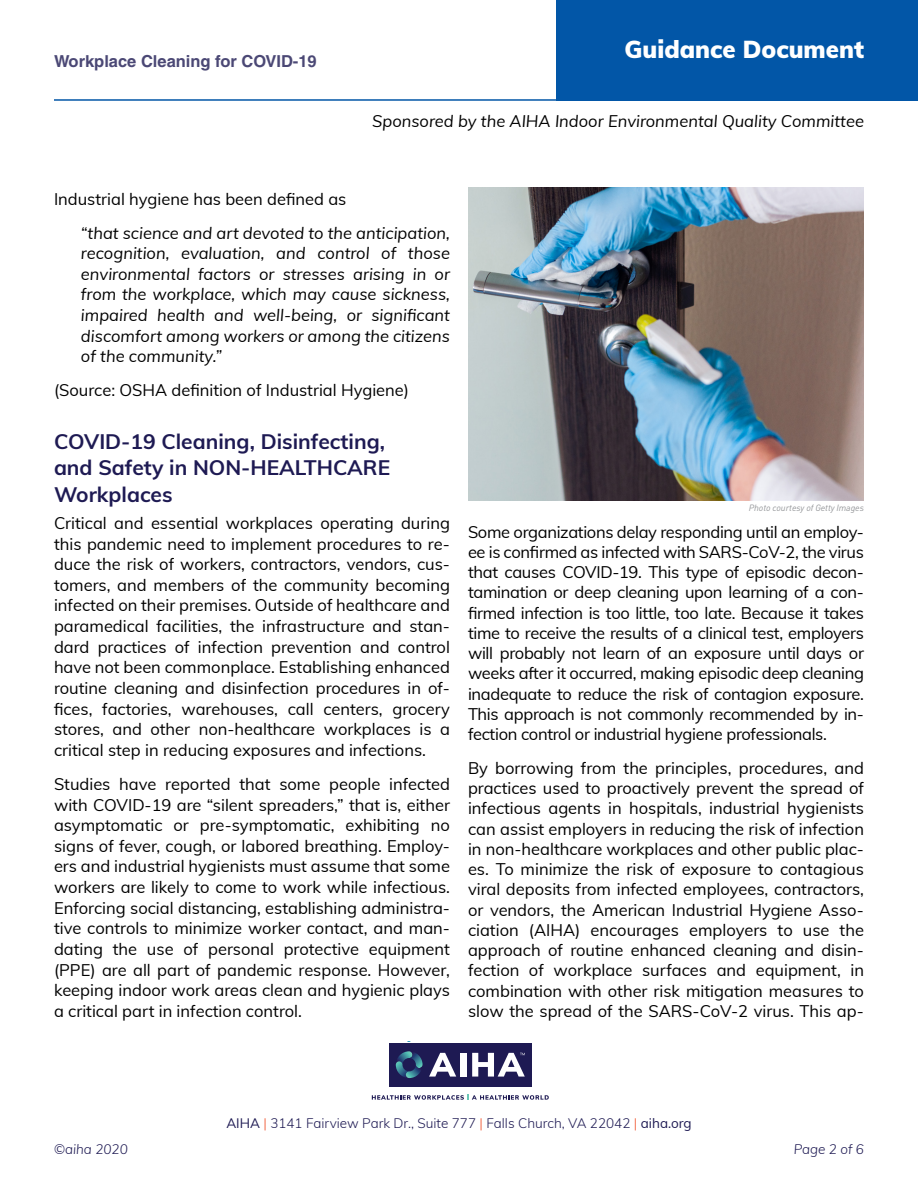
<style>
.page{position:relative;width:918px;height:1188px;background:#fff}
.page>*{position:absolute;margin:0;border:0;box-sizing:border-box;transform-origin:0 0}
.t1{font:900 24px "Muli";color:#fff}
.t2{font:700 21px/26px "Muli";color:#1e1a53}
.t3{font:16.5px/20.7px "Muli";color:#000;text-align:justify}
.t4{font:italic 16.5px/20.7px "Muli";color:#000;text-align:justify}
.t5{font:700 16.5px "Helvetica";color:#4b4875}
.t6{font:300 13.5px "Muli";color:#1e1a53}
.t7{font:italic 300 13.5px "Muli";color:#1e1a53}
.t8{font:italic 9px "DINOT";letter-spacing:-.01em;color:#939598}
.s1{font-weight:400}
.s2{color:#f0512a}
</style>
<div class="page">
<hr style="left:54px;top:99px;width:537px;height:2px;background:#0256a7">
<div style="left:556px;top:0;width:362px;height:101px;background:#0256a7"></div>
<svg style="left:372px;top:1041px;width:177px;height:59px"></svg>
<img style="left:468px;top:188px;width:396px;height:313px">
<p class="t5" style="left:54px;top:51px;width:264px">Workplace Cleaning for COVID-19</p>
<h1 class="t1" style="left:625px;top:31px;width:241px">Guidance Document</h1>
<p class="t4" style="left:372px;top:110px;width:493px">Sponsored by the AIHA Indoor Environmental Quality Committee</p>
<p class="t3" style="left:54px;top:187px;width:294px">Industrial hygiene has been defined as</p>
<p class="t4" style="left:81px;top:222px;width:371px">“that science and art devoted to the anticipation, recognition, evaluation, and control of those environmental factors or stresses arising in or from the workplace, which may cause sickness, impaired health and well-being, or significant discomfort among workers or among the citizens of the community.”</p>
<p class="t3" style="left:54px;top:379px;width:357px">(Source: OSHA definition of Industrial Hygiene)</p>
<p class="t2" style="left:54px;top:428px;width:338px">COVID-19 Cleaning, Disinfecting, and Safety in NON-HEALTHCARE<br>Workplaces</p>
<p class="t3" style="left:54px;top:512px;width:398px">Critical and essential workplaces operating during this pandemic need to implement procedures to re&shy;duce the risk of workers, contractors, vendors, cus&shy;tomers, and members of the community becoming infected on their premises. Outside of healthcare and paramedical facilities, the infrastructure and stan&shy;dard practices of infection prevention and control have not been commonplace. Establishing enhanced routine cleaning and disinfection procedures in of&shy;fices, factories, warehouses, call centers, grocery stores, and other non-healthcare workplaces is a critical step in reducing exposures and infections.</p>
<p class="t3" style="left:54px;top:773px;width:398px">Studies have reported that some people infected with COVID-19 are “silent spreaders,” that is, either asymptomatic or pre-symptomatic, exhibiting no signs of fever, cough, or labored breathing. Employ&shy;ers and industrial hygienists must assume that some workers are likely to come to work while infectious.<br>Enforcing social distancing, establishing administra&shy;tive controls to minimize worker contact, and man&shy;dating the use of personal protective equipment (PPE) are all part of pandemic response. However, keeping indoor work areas clean and hygienic plays a critical part in infection control.</p>
<p class="t8" style="left:749px;top:502px;width:117px">Photo courtesy of Getty Images</p>
<p class="t3" style="left:468px;top:521px;width:398px;line-height:20.2px">Some organizations delay responding until an employ&shy;ee is confirmed as infected with SARS-CoV-2, the virus that causes COVID-19. This type of episodic decon&shy;tamination or deep cleaning upon learning of a con&shy;firmed infection is too little, too late. Because it takes time to receive the results of a clinical test, employers will probably not learn of an exposure until days or weeks after it occurred, making episodic deep cleaning inadequate to reduce the risk of contagion exposure.<br>This approach is not commonly recommended by in&shy;fection control or industrial hygiene professionals.</p>
<p class="t3" style="left:468px;top:757px;width:398px;line-height:20.2px">By borrowing from the principles, procedures, and practices used to proactively prevent the spread of infectious agents in hospitals, industrial hygienists can assist employers in reducing the risk of infection in non-healthcare workplaces and other public plac&shy;es. To minimize the risk of exposure to contagious viral deposits from infected employees, contractors, or vendors, the American Industrial Hygiene Asso&shy;ciation (AIHA) encourages employers to use the approach of routine enhanced cleaning and disin&shy;fection of workplace surfaces and equipment, in combination with other risk mitigation measures to slow the spread of the SARS-CoV-2 virus. This ap-</p>
<p class="t6" style="left:226px;top:1113px;width:467px"><span class="s1">AIHA</span> <span class="s2">|</span> 3141 Fairview Park Dr., Suite 777 <span class="s2">|</span> Falls Church, VA 22042 <span class="s2">|</span> <span class="s1">aiha.org</span></p>
<p class="t7" style="left:54px;top:1140px;width:75px">©aiha 2020</p>
<p class="t7" style="left:794px;top:1140px;width:72px">Page 2 of 6</p>
</div>
